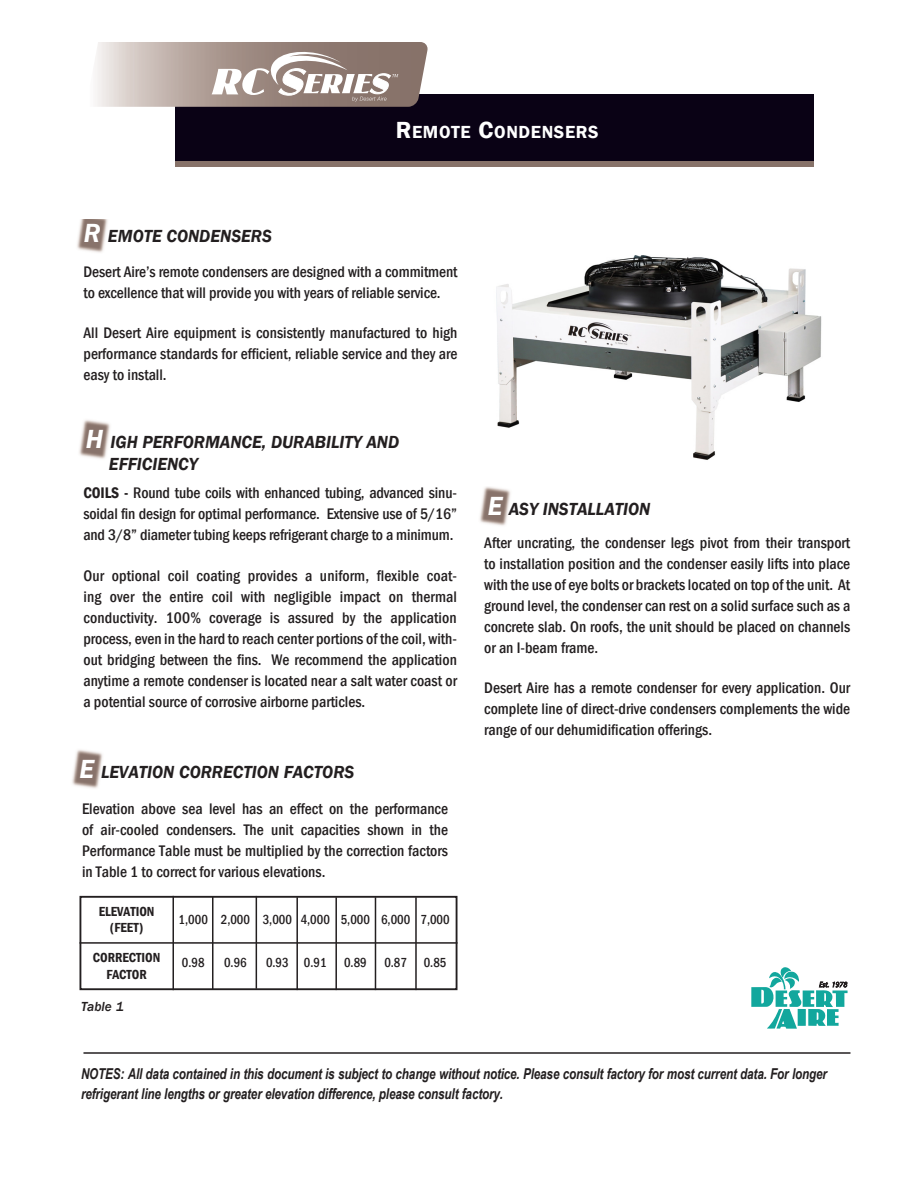
<style>
.page{position:relative;width:918px;height:1188px;background:#fff}
.page>*{position:absolute;margin:0;border:0;box-sizing:border-box;transform-origin:0 0}
.t1{font:italic 600 18px/21.6px "Franklin Gothic";color:#231f20;scale:.95 1}
.t2{font:600 18px "Franklin Gothic";letter-spacing:.035em;color:#fff}
.t3{font:500 condensed 15.75px/21px "Franklin Gothic";color:#231f20;text-align:justify}
.t4{font:italic 700 15px/19.5px "Arial Narrow";letter-spacing:-.01em;color:#231f20;scale:.95 1}
.t5{font:500 condensed 13.5px "Franklin Gothic";color:#231f20;scale:.95 1}
.t6{font:600 condensed 13.5px "Franklin Gothic";color:#231f20}
.t7{font:italic 500 13.5px "Franklin Gothic";color:#231f20}
.s1{font-size:27px;color:#fff}
.s2{font-size:24px}
.s3{font-weight:600}
</style>
<div class="page">
<svg style="left:176px;top:160px;width:638px;height:6px;background:#725f5b"></svg>
<hr style="left:83px;top:1052px;width:767px;height:2px;background:#231f20">
<img style="left:79px;top:420px;width:31px;height:39px">
<img style="left:77px;top:220px;width:31px;height:33px">
<img style="left:480px;top:487px;width:31px;height:39px">
<svg style="left:751px;top:967px;width:97px;height:62px"></svg>
<div style="left:176px;top:94px;width:638px;height:66px;background:#0a0215"></div>
<svg style="left:95px;top:42px;width:333px;height:65px;background:#b3a59f"></svg>
<img style="left:496px;top:255px;width:326px;height:205px">
<img style="left:72px;top:750px;width:31px;height:39px">
<div style="left:80px;top:896px;width:378px;height:94px;border:2px solid #231f20"></div>
<hr style="left:172px;top:896px;width:2px;height:94px;background:#231f20">
<hr style="left:80px;top:942px;width:378px;height:2px;background:#231f20">
<hr style="left:212px;top:896px;width:1px;height:93px;background:#231f20">
<hr style="left:256px;top:896px;width:1px;height:93px;background:#231f20">
<hr style="left:296px;top:897px;width:2px;height:93px;background:#231f20">
<hr style="left:335px;top:897px;width:2px;height:93px;background:#231f20">
<hr style="left:375px;top:897px;width:1px;height:93px;background:#231f20">
<hr style="left:415px;top:897px;width:2px;height:93px;background:#231f20">
<p class="t1" style="left:84px;top:225px;width:200px"><span class="s1">R</span> EMOTE CONDENSERS</p>
<p class="t2" style="left:396px;top:121px;width:205px"><span class="s2">R</span>EMOTE <span class="s2">C</span>ONDENSERS</p>
<p class="t3" style="left:84px;top:261px;width:375px">Desert Aire’s remote condensers are designed with a commitment to excellence that will provide you with years of reliable service.</p>
<p class="t3" style="left:84px;top:322px;width:376px">All Desert Aire equipment is consistently manufactured to high performance standards for efficient, reliable service and they are easy to install.</p>
<p class="t1" style="left:109px;top:431px;width:307px;text-indent:-23px"><span class="s1">H</span> IGH PERFORMANCE, DURABILITY AND<br>EFFICIENCY</p>
<p class="t3" style="left:83px;top:482px;width:375px"><span class="s3">COILS -</span> Round tube coils with enhanced tubing, advanced sinu&shy;soidal fin design for optimal performance. Extensive use of 5/16” and 3/8” diameter tubing keeps refrigerant charge to a minimum.</p>
<p class="t3" style="left:83px;top:565px;width:375px">Our optional coil coating provides a uniform, flexible coat&shy;ing over the entire coil with negligible impact on thermal conductivity. 100% coverage is assured by the application process, even in the hard to reach center portions of the coil, with&shy;out bridging between the fins. We recommend the application anytime a remote condenser is located near a salt water coast or a potential source of corrosive airborne particles.</p>
<p class="t1" style="left:80px;top:761px;width:291px"><span class="s1">E</span> LEVATION CORRECTION FACTORS</p>
<p class="t3" style="left:82px;top:798px;width:368px">Elevation above sea level has an effect on the performance of air-cooled condensers. The unit capacities shown in the Performance Table must be multiplied by the correction factors in Table 1 to correct for various elevations.</p>
<p class="t6" style="left:99px;top:902px;width:57px">ELEVATION</p>
<p class="t6" style="left:110px;top:919px;width:35px">(FEET)</p>
<p class="t6" style="left:93px;top:949px;width:69px">CORRECTION</p>
<p class="t6" style="left:106px;top:965px;width:42px">FACTOR</p>
<p class="t7" style="left:81px;top:998px;width:44px">Table 1</p>
<p class="t5" style="left:179px;top:910px;width:32px">1,000</p>
<p class="t5" style="left:182px;top:954px;width:25px">0.98</p>
<p class="t5" style="left:221px;top:910px;width:32px">2,000</p>
<p class="t5" style="left:224px;top:954px;width:25px">0.96</p>
<p class="t5" style="left:263px;top:910px;width:32px">3,000</p>
<p class="t5" style="left:266px;top:954px;width:25px">0.93</p>
<p class="t5" style="left:301px;top:910px;width:32px">4,000</p>
<p class="t5" style="left:304px;top:954px;width:25px">0.91</p>
<p class="t5" style="left:341px;top:910px;width:32px">5,000</p>
<p class="t5" style="left:344px;top:954px;width:25px">0.89</p>
<p class="t5" style="left:381px;top:910px;width:32px">6,000</p>
<p class="t5" style="left:384px;top:954px;width:25px">0.87</p>
<p class="t5" style="left:420px;top:910px;width:32px">7,000</p>
<p class="t5" style="left:424px;top:954px;width:25px">0.85</p>
<p class="t1" style="left:488px;top:498px;width:173px"><span class="s1">E</span> ASY INSTALLATION</p>
<p class="t3" style="left:484px;top:532px;width:368px">After uncrating, the condenser legs pivot from their transport to installation position and the condenser easily lifts into place with the use of eye bolts or brackets located on top of the unit. At ground level, the condenser can rest on a solid surface such as a concrete slab. On roofs, the unit should be placed on channels or an I-beam frame.</p>
<p class="t3" style="left:484px;top:677px;width:368px">Desert Aire has a remote condenser for every application. Our complete line of direct-drive condensers complements the wide range of our dehumidification offerings.</p>
<p class="t4" style="left:81px;top:1063px;width:787px">NOTES: All data contained in this document is subject to change without notice. Please consult factory for most current data. For longer refrigerant line lengths or greater elevation difference, please consult factory.</p>
</div>
